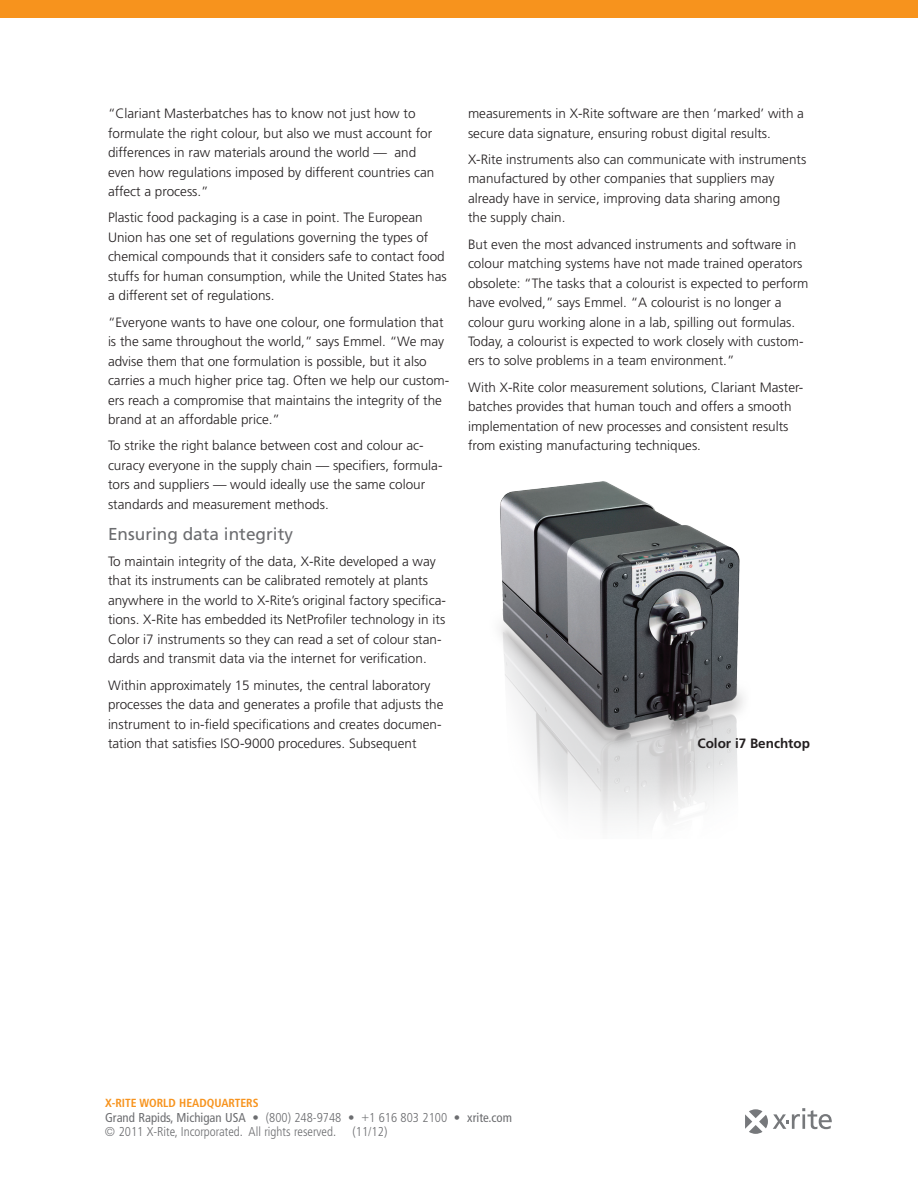
<style>
.page{position:relative;width:918px;height:1188px;background:#fff}
.page>*{position:absolute;margin:0;border:0;box-sizing:border-box;transform-origin:0 0}
.t1{font:17.25px "Frutiger";color:#6c6d70}
.t2{font:300 13.5px/19.5px "Frutiger";color:#231f20}
.t3{font:700 13.5px "Frutiger";color:#231f20}
.t4{font:300 condensed 12.9px/14.7px "Frutiger";color:#6c6d70}
.t5{font:700 condensed 11.7px "Frutiger";color:#f7931d}
.s1{font-weight:400}
</style>
<div class="page">
<div style="left:0;top:0;width:918px;height:18px;background:#f7931d"></div>
<svg style="left:745px;top:1108px;width:87px;height:26px"></svg>
<img style="left:500px;top:481px;width:243px;height:345px">
<p class="t2" style="left:108px;top:104px;width:328px">“Clariant Masterbatches has to know not just how to formulate the right colour, but also we must account for differences in raw materials around the world — and even how regulations imposed by different countries can affect a process.”</p>
<p class="t2" style="left:108px;top:208px;width:340px">Plastic food packaging is a case in point. The European Union has one set of regulations governing the types of chemical compounds that it considers safe to contact food stuffs for human consumption, while the United States has a different set of regulations.</p>
<p class="t2" style="left:108px;top:312px;width:343px">“Everyone wants to have one colour, one formulation that is the same throughout the world,” says Emmel. “We may advise them that one formulation is possible, but it also carries a much higher price tag. Often we help our custom&shy;ers reach a compromise that maintains the integrity of the brand at an affordable price.”</p>
<p class="t2" style="left:108px;top:436px;width:336px">To strike the right balance between cost and colour ac&shy;curacy everyone in the supply chain — specifiers, formula&shy;tors and suppliers — would ideally use the same colour standards and measurement methods.</p>
<p class="t1" style="left:108px;top:523px;width:187px">Ensuring data integrity</p>
<p class="t2" style="left:108px;top:552px;width:340px">To maintain integrity of the data, X-Rite developed a way that its instruments can be calibrated remotely at plants anywhere in the world to X-Rite’s original factory specifica&shy;tions. X-Rite has embedded its NetProfiler technology in its Color i7 instruments so they can read a set of colour stan&shy;dards and transmit data via the internet for verification.</p>
<p class="t2" style="left:108px;top:675px;width:337px">Within approximately 15 minutes, the central laboratory processes the data and generates a profile that adjusts the instrument to in-field specifications and creates documen&shy;tation that satisfies ISO-9000 procedures. Subsequent</p>
<p class="t2" style="left:468px;top:104px;width:338px">measurements in X-Rite software are then ‘marked’ with a secure data signature, ensuring robust digital results.</p>
<p class="t2" style="left:468px;top:150px;width:340px">X-Rite instruments also can communicate with instruments manufactured by other companies that suppliers may already have in service, improving data sharing among<br>the supply chain.</p>
<p class="t2" style="left:468px;top:234px;width:342px">But even the most advanced instruments and software in colour matching systems have not made trained operators obsolete: “The tasks that a colourist is expected to perform have evolved,” says Emmel. “A colourist is no longer a colour guru working alone in a lab, spilling out formulas.<br>Today, a colourist is expected to work closely with custom&shy;ers to solve problems in a team environment.”</p>
<p class="t2" style="left:468px;top:378px;width:337px">With X-Rite color measurement solutions, Clariant Master&shy;batches provides that human touch and offers a smooth implementation of new processes and consistent results from existing manufacturing techniques.</p>
<p class="t3" style="left:698px;top:735px;width:114px">Color i7 Benchtop</p>
<p class="t5" style="left:105px;top:1096px;width:155px">X-RITE WORLD HEADQUARTERS</p>
<p class="t4" style="left:105px;top:1110px;width:408px"><span class="s1">Grand Rapids, Michigan USA •</span> (800) 248-9748 <span class="s1">•</span> +1 616 803 2100 <span class="s1">• xrite.com </span>© 2011 X-Rite, Incorporated. All rights reserved.</p>
<p class="t4" style="left:353px;top:1125px;width:36px">(11/12)</p>
</div>
